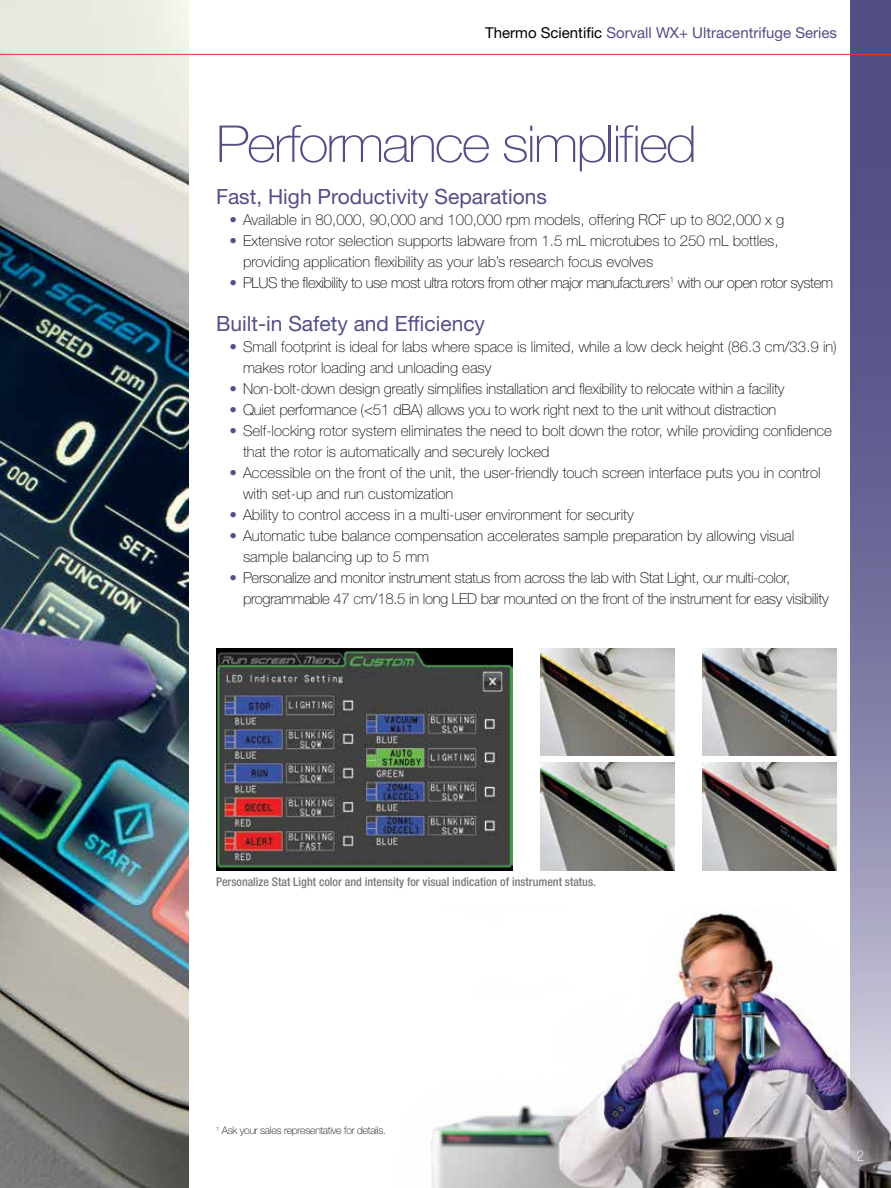
<style>
.page{position:relative;width:891px;height:1188px;background:#fff}
.page>*{position:absolute;margin:0;border:0;box-sizing:border-box;transform-origin:0 0}
.t1{font:100 51px "Helvetica Neue LT Std";letter-spacing:-.04em;color:#524e86;scale:1.1 1}
.t2{font:21px "Helvetica Neue LT Std";color:#524e86}
.t3{font:100 15px/21px "Helvetica Neue LT Std";color:#000}
.t4{font:100 15px/21px "Helvetica Neue LT Std";letter-spacing:-.02em;color:#000}
.t5{font:100 15px "Helvetica Neue LT Std";letter-spacing:-.03em;color:#000}
.t6{font:15px "Helvetica Neue LT Std";color:#524e86}
.t7{font:100 condensed 15px "Helvetica Neue LT Std";color:#fff}
.t8{font:500 condensed 12px "Helvetica Neue LT Std";color:#77787b}
.t9{font:100 10.5px "Helvetica Neue LT Std";letter-spacing:-.025em;color:#000}
.s1{color:#000}
.s2{color:#524e86}
</style>
<div class="page">
<img style="left:431px;top:913px;width:419px;height:275px">
<img style="left:0;top:0;width:189px;height:1188px">
<svg style="left:850px;top:0;width:41px;height:1188px;background:#79769e"></svg>
<img style="left:216px;top:648px;width:297px;height:223px">
<img style="left:540px;top:648px;width:135px;height:108px">
<img style="left:702px;top:648px;width:135px;height:108px">
<img style="left:540px;top:763px;width:135px;height:108px">
<img style="left:702px;top:763px;width:135px;height:108px">
<hr style="left:0;top:54px;width:891px;height:1px;background:#ee3134">
<p class="t6" style="left:485px;top:23px;width:353px"><span class="s1">Thermo Scientific</span> Sorvall WX+ Ultracentrifuge Series</p>
<h1 class="t1" style="left:216px;top:115px;width:439px">Performance simplified</h1>
<h2 class="t2" style="left:216px;top:184px;width:332px">Fast, High Productivity Separations</h2>
<p class="t3" style="left:230px;top:209px;width:556px"><span class="s2">•</span> Available in 80,000, 90,000 and 100,000 rpm models, offering RCF up to 802,000 x g</p>
<p class="t3" style="left:243px;top:230px;width:537px;text-indent:-14px"><span class="s2">•</span> Extensive rotor selection supports labware from 1.5 mL microtubes to 250 mL bottles, providing application flexibility as your lab’s research focus evolves</p>
<p class="t5" style="left:230px;top:274px;width:605px"><span class="s2">•</span> PLUS the flexibility to use most ultra rotors from other major manufacturers<sup>1</sup> with our open rotor system</p>
<h2 class="t2" style="left:216px;top:312px;width:271px">Built-in Safety and Efficiency</h2>
<p class="t3" style="left:243px;top:337px;width:595px;text-indent:-14px"><span class="s2">•</span> Small footprint is ideal for labs where space is limited, while a low deck height (86.3 cm/33.9 in) makes rotor loading and unloading easy</p>
<p class="t3" style="left:230px;top:379px;width:556px"><span class="s2">•</span> Non-bolt-down design greatly simplifies installation and flexibility to relocate within a facility</p>
<p class="t3" style="left:230px;top:400px;width:548px"><span class="s2">•</span> Quiet performance (&lt;51 dBA) allows you to work right next to the unit without distraction</p>
<p class="t3" style="left:243px;top:421px;width:591px;text-indent:-14px"><span class="s2">•</span> Self-locking rotor system eliminates the need to bolt down the rotor, while providing confidence that the rotor is automatically and securely locked</p>
<p class="t3" style="left:243px;top:463px;width:579px;text-indent:-14px"><span class="s2">•</span> Accessible on the front of the unit, the user-friendly touch screen interface puts you in control with set-up and run customization</p>
<p class="t3" style="left:230px;top:505px;width:406px"><span class="s2">•</span> Ability to control access in a multi-user environment for security</p>
<p class="t3" style="left:243px;top:526px;width:553px;text-indent:-14px"><span class="s2">•</span> Automatic tube balance compensation accelerates sample preparation by allowing visual sample balancing up to 5 mm</p>
<p class="t4" style="left:243px;top:568px;width:587px;text-indent:-14px"><span class="s2">•</span> Personalize and monitor instrument status from across the lab with Stat Light, our multi-color, programmable 47 cm/18.5 in long LED bar mounted on the front of the instrument for easy visibility</p>
<p class="t8" style="left:216px;top:875px;width:382px">Personalize Stat Light color and intensity for visual indication of instrument status.</p>
<p class="t9" style="left:216px;top:1124px;width:172px"><sup>1</sup> Ask your sales representative for details.</p>
<p class="t7" style="left:857px;top:1147px;width:9px">2</p>
</div>
